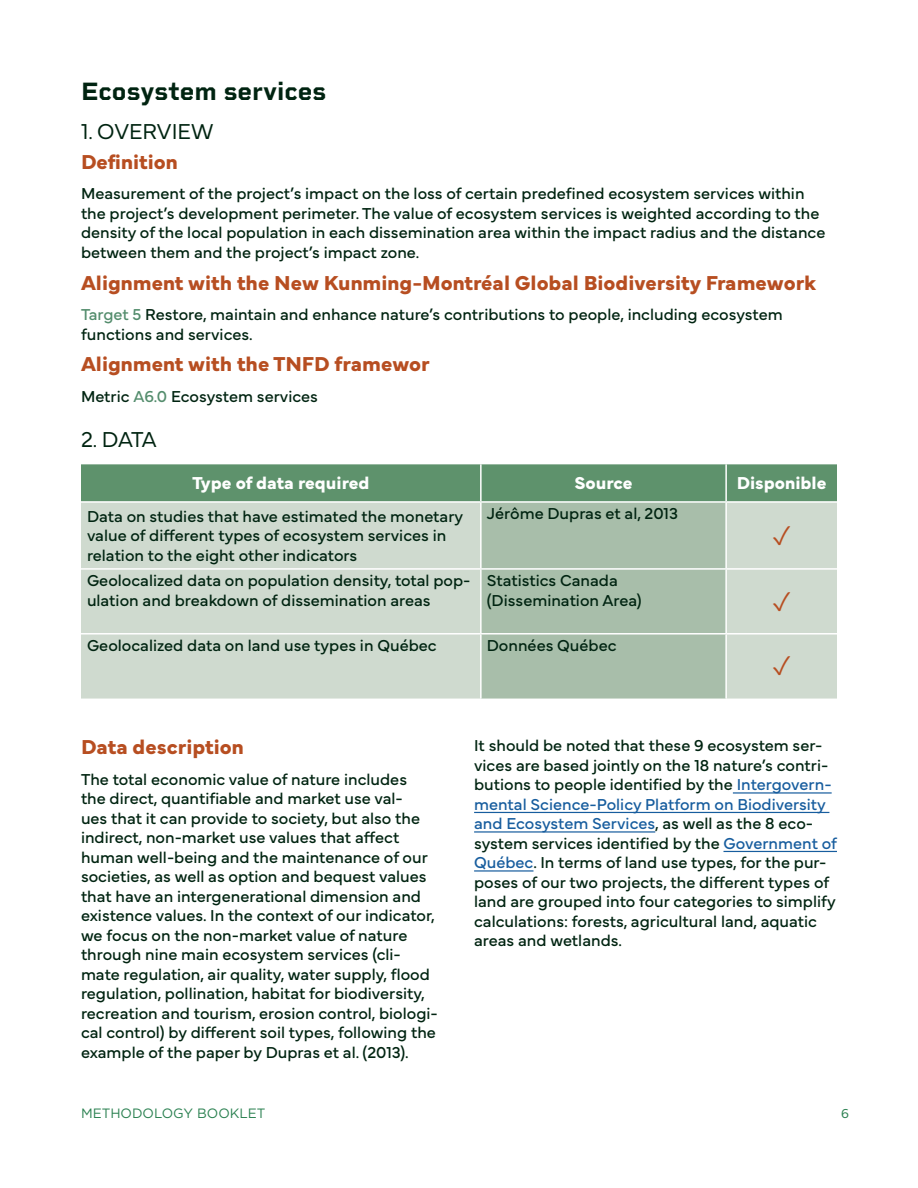
<style>
.page{position:relative;width:918px;height:1188px;background:#fff}
.page>*{position:absolute;margin:0;border:0;box-sizing:border-box;transform-origin:0 0}
.titre{font:700 25.5px "Rigid Square";color:#002411}
.sous-titre{font:300 22.5px "Mundial";letter-spacing:-.005em;color:#002411}
.sous-titre2{font:700 21px "Mundial";color:#b74e21}
.sous-titre2-2{font:700 18px "Mundial";color:#fff}
.texte_courant{font:16.5px/19.5px "Mundial";color:#002411}
.Paragraph_Style_2_fin{font:16.5px "Mundial";color:#002411}
.t1{font:13.5px "Gotham";color:#2b8151}
.t2{font:300 13.5px "Mundial";color:#2b8151}
.s1{color:#548d6d}
.s2{color:#175d9e}
</style>
<div class="page">
<hr style="left:733px;top:792px;width:99px;height:2px;background:#175d9e">
<hr style="left:474px;top:812px;width:355px;height:1px;background:#175d9e">
<hr style="left:474px;top:831px;width:181px;height:2px;background:#175d9e">
<hr style="left:724px;top:851px;width:113px;height:1px;background:#175d9e">
<hr style="left:474px;top:870px;width:60px;height:2px;background:#175d9e">
<div style="left:81px;top:464px;width:756px;height:37px;background:#5e926c"></div>
<div style="left:81px;top:503px;width:756px;height:196px;background:#cfdacf"></div>
<div style="left:482px;top:503px;width:243px;height:196px;background:#a8beaa"></div>
<hr style="left:480px;top:464px;width:2px;height:37px;background:#fff">
<hr style="left:725px;top:464px;width:2px;height:37px;background:#fff">
<hr style="left:480px;top:503px;width:2px;height:65px;background:#fff">
<hr style="left:725px;top:503px;width:2px;height:65px;background:#fff">
<hr style="left:81px;top:568px;width:400px;height:2px;background:#fff">
<hr style="left:481px;top:568px;width:245px;height:2px;background:#fff">
<hr style="left:480px;top:570px;width:2px;height:63px;background:#fff">
<hr style="left:726px;top:568px;width:111px;height:2px;background:#fff">
<hr style="left:725px;top:570px;width:2px;height:63px;background:#fff">
<hr style="left:81px;top:633px;width:400px;height:2px;background:#fff">
<hr style="left:481px;top:633px;width:245px;height:2px;background:#fff">
<hr style="left:480px;top:635px;width:2px;height:64px;background:#fff">
<hr style="left:726px;top:633px;width:111px;height:2px;background:#fff">
<hr style="left:725px;top:635px;width:2px;height:64px;background:#fff">
<svg style="left:773px;top:526px;width:17px;height:19px"></svg>
<svg style="left:773px;top:591px;width:17px;height:20px"></svg>
<svg style="left:773px;top:656px;width:17px;height:20px"></svg>
<p class="titre" style="left:81px;top:76px;width:247px">Ecosystem services</p>
<p class="sous-titre" style="left:81px;top:114px;width:134px">1. OVERVIEW</p>
<p class="sous-titre2" style="left:81px;top:146px;width:98px">Definition</p>
<p class="texte_courant" style="left:81px;top:183px;width:746px">Measurement of the project’s impact on the loss of certain predefined ecosystem services within the project’s development perimeter. The value of ecosystem services is weighted according to the density of the local population in each dissemination area within the impact radius and the distance between them and the project’s impact zone.</p>
<p class="sous-titre2" style="left:81px;top:266px;width:737px">Alignment with the New Kunming-Montréal Global Biodiversity Framework</p>
<p class="texte_courant" style="left:81px;top:303px;width:703px"><span class="s1">Target 5</span> Restore, maintain and enhance nature’s contributions to people, including ecosystem functions and services.</p>
<p class="sous-titre2" style="left:81px;top:348px;width:350px">Alignment with the TNFD framewor</p>
<p class="Paragraph_Style_2_fin" style="left:81px;top:383px;width:239px">Metric <span class="s1">A6.0</span> Ecosystem services</p>
<p class="sous-titre" style="left:81px;top:422px;width:77px">2. DATA</p>
<p class="sous-titre2-2" style="left:192px;top:469px;width:179px">Type of data required</p>
<p class="sous-titre2-2" style="left:574px;top:469px;width:60px">Source</p>
<p class="sous-titre2-2" style="left:737px;top:469px;width:91px">Disponible</p>
<p class="texte_courant" style="left:87px;top:505px;width:378px">Data on studies that have estimated the monetary value of different types of ecosystem services in relation to the eight other indicators</p>
<p class="texte_courant" style="left:487px;top:502px;width:193px">Jérôme Dupras et al, 2013</p>
<p class="texte_courant" style="left:87px;top:569px;width:385px">Geolocalized data on population density, total pop&shy;ulation and breakdown of dissemination areas</p>
<p class="texte_courant" style="left:487px;top:569px;width:156px">Statistics Canada (Dissemination Area)</p>
<p class="texte_courant" style="left:87px;top:634px;width:351px">Geolocalized data on land use types in Québec</p>
<p class="texte_courant" style="left:487px;top:634px;width:131px">Données Québec</p>
<p class="sous-titre2" style="left:81px;top:731px;width:164px">Data description</p>
<p class="texte_courant" style="left:81px;top:768px;width:358px">The total economic value of nature includes<br>the direct, quantifiable and market use val-<br>ues that it can provide to society, but also the indirect, non-market use values that affect human well-being and the maintenance of our societies, as well as option and bequest values that have an intergenerational dimension and existence values. In the context of our indicator, we focus on the non-market value of nature through nine main ecosystem services (cli&shy;mate regulation, air quality, water supply, flood regulation, pollination, habitat for biodiversity, recreation and tourism, erosion control, biologi&shy;cal control) by different soil types, following the example of the paper by Dupras et al. (2013).</p>
<p class="texte_courant" style="left:474px;top:734px;width:365px">It should be noted that these 9 ecosystem ser&shy;vices are based jointly on the 18 nature’s contri&shy;butions to people identified by the <span class="s2">Intergovern&shy;mental Science-Policy Platform on Biodiversity and Ecosystem Services</span>, as well as the 8 eco&shy;system services identified by the <span class="s2">Government of Québec</span>. In terms of land use types, for the pur&shy;poses of our two projects, the different types of land are grouped into four categories to simplify calculations: forests, agricultural land, aquatic areas and wetlands.</p>
<p class="t1" style="left:81px;top:1104px;width:186px">METHODOLOGY BOOKLET</p>
<p class="t2" style="left:841px;top:1103px;width:9px">6</p>
</div>
